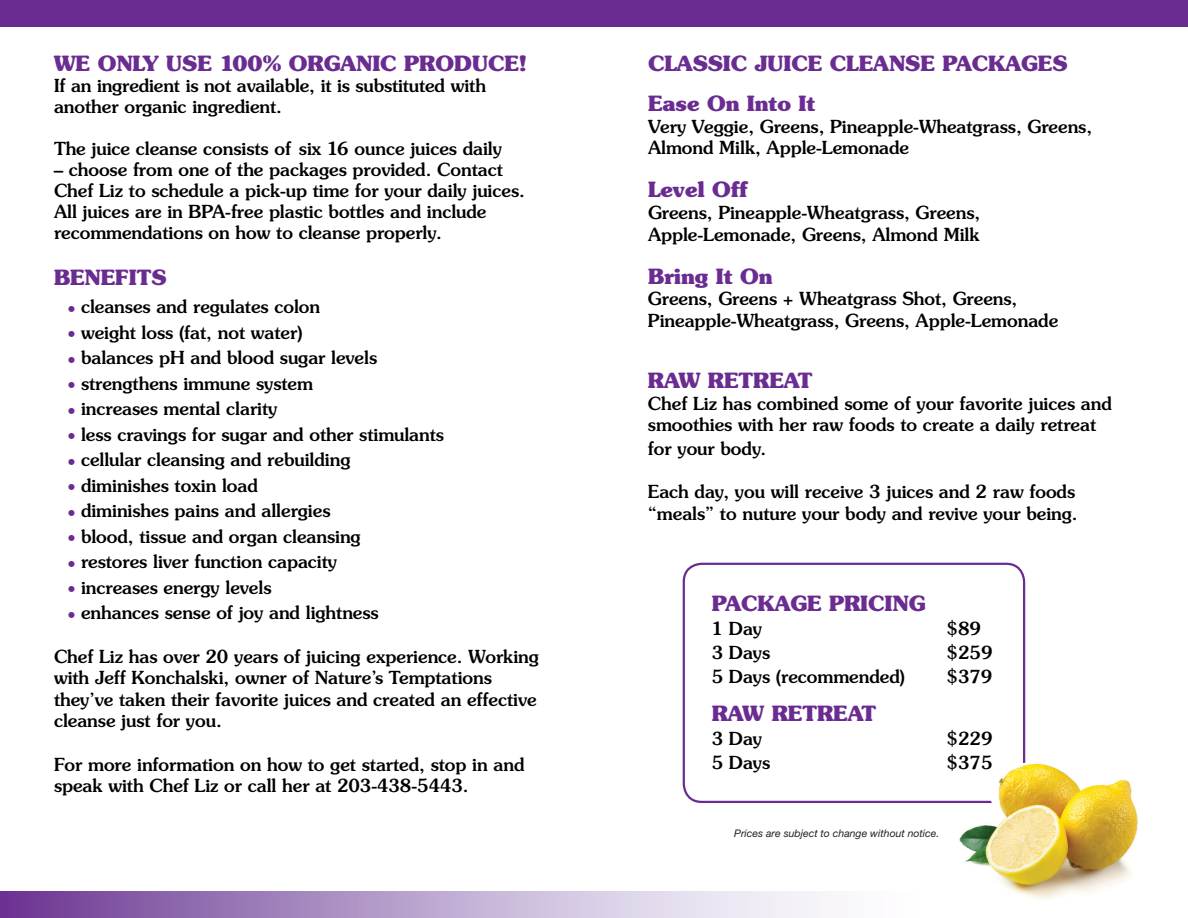
<style>
.page{position:relative;width:1188px;height:918px;background:#fff}
.page>*{position:absolute;margin:0;border:0;box-sizing:border-box;transform-origin:0 0}
.t1{font:700 21px "Souvenir";color:#6a2c91}
.t2{font:500 18px/21.6px "Souvenir";color:#000}
.t3{font:italic 10.5px "Helvetica Neue";color:#231f20}
</style>
<div class="page">
<div style="left:683px;top:563px;width:342px;height:240px;border:2px solid #6a2c91;border-radius:18px"></div>
<div style="left:0;top:0;width:1188px;height:27px;background:#6a2c91"></div>
<div style="left:0;top:891px;width:956px;height:27px;background:linear-gradient(to right,#724199,#fff)"></div>
<img style="left:955px;top:759px;width:183px;height:147px">
<p class="t1" style="left:54px;top:50px;width:475px">WE ONLY USE 100% ORGANIC PRODUCE!</p>
<p class="t2" style="left:54px;top:75px;width:434px;line-height:21px">If an ingredient is not available, it is substituted with another organic ingredient.</p>
<p class="t2" style="left:54px;top:137px;width:450px">The juice cleanse consists of six 16 ounce juices daily</p>
<p class="t2" style="left:54px;top:159px;width:472px;line-height:21px">– choose from one of the packages provided. Contact Chef Liz to schedule a pick-up time for your daily juices.<br>All juices are in BPA-free plastic bottles and include recommendations on how to cleanse properly.</p>
<p class="t1" style="left:54px;top:264px;width:114px">BENEFITS</p>
<p class="t2" style="left:68px;top:296px;width:254px"><sub>•</sub> cleanses and regulates colon</p>
<p class="t2" style="left:68px;top:321px;width:237px"><sub>•</sub> weight loss (fat, not water)</p>
<p class="t2" style="left:68px;top:347px;width:311px"><sub>•</sub> balances pH and blood sugar levels</p>
<p class="t2" style="left:68px;top:372px;width:247px"><sub>•</sub> strengthens immune system</p>
<p class="t2" style="left:68px;top:398px;width:211px"><sub>•</sub> increases mental clarity</p>
<p class="t2" style="left:68px;top:423px;width:378px"><sub>•</sub> less cravings for sugar and other stimulants</p>
<p class="t2" style="left:68px;top:449px;width:284px"><sub>•</sub> cellular cleansing and rebuilding</p>
<p class="t2" style="left:68px;top:474px;width:192px"><sub>•</sub> diminishes toxin load</p>
<p class="t2" style="left:68px;top:500px;width:264px"><sub>•</sub> diminishes pains and allergies</p>
<p class="t2" style="left:68px;top:525px;width:295px"><sub>•</sub> blood, tissue and organ cleansing</p>
<p class="t2" style="left:68px;top:551px;width:271px"><sub>•</sub> restores liver function capacity</p>
<p class="t2" style="left:68px;top:576px;width:205px"><sub>•</sub> increases energy levels</p>
<p class="t2" style="left:68px;top:602px;width:313px"><sub>•</sub> enhances sense of joy and lightness</p>
<p class="t2" style="left:54px;top:645px;width:486px">Chef Liz has over 20 years of juicing experience. Working with Jeff Konchalski, owner of Nature’s Temptations they’ve taken their favorite juices and created an effective cleanse just for you.</p>
<p class="t2" style="left:54px;top:753px;width:472px">For more information on how to get started, stop in and speak with Chef Liz or call her at 203-438-5443.</p>
<p class="t1" style="left:648px;top:50px;width:421px">CLASSIC JUICE CLEANSE PACKAGES</p>
<p class="t1" style="left:648px;top:90px;width:169px">Ease On Into It</p>
<p class="t2" style="left:648px;top:115px;width:446px">Very Veggie, Greens, Pineapple-Wheatgrass, Greens,<br>Almond Milk, Apple-Lemonade</p>
<p class="t1" style="left:648px;top:176px;width:101px">Level Off</p>
<p class="t2" style="left:648px;top:201px;width:334px">Greens, Pineapple-Wheatgrass, Greens,<br>Apple-Lemonade, Greens, Almond Milk</p>
<p class="t1" style="left:648px;top:263px;width:126px">Bring It On</p>
<p class="t2" style="left:648px;top:288px;width:412px">Greens, Greens + Wheatgrass Shot, Greens,<br>Pineapple-Wheatgrass, Greens, Apple-Lemonade</p>
<p class="t1" style="left:648px;top:367px;width:166px">RAW RETREAT</p>
<p class="t2" style="left:648px;top:392px;width:465px">Chef Liz has combined some of your favorite juices and smoothies with her raw foods to create a daily retreat</p>
<p class="t2" style="left:648px;top:437px;width:120px">for your body.</p>
<p class="t2" style="left:648px;top:480px;width:431px">Each day, you will receive 3 juices and 2 raw foods “meals” to nuture your body and revive your being.</p>
<p class="t1" style="left:712px;top:590px;width:215px">PACKAGE PRICING</p>
<p class="t2" style="left:712px;top:618px;width:52px">1 Day</p>
<p class="t2" style="left:946px;top:618px;width:36px">$89</p>
<p class="t2" style="left:712px;top:642px;width:60px">3 Days</p>
<p class="t2" style="left:946px;top:642px;width:48px">$259</p>
<p class="t2" style="left:712px;top:666px;width:195px">5 Days (recommended)</p>
<p class="t2" style="left:946px;top:666px;width:47px">$379</p>
<p class="t1" style="left:712px;top:700px;width:166px">RAW RETREAT</p>
<p class="t2" style="left:712px;top:727px;width:52px">3 Day</p>
<p class="t2" style="left:946px;top:727px;width:48px">$229</p>
<p class="t2" style="left:712px;top:751px;width:60px">5 Days</p>
<p class="t2" style="left:946px;top:751px;width:48px">$375</p>
<p class="t3" style="left:734px;top:827px;width:207px">Prices are subject to change without notice.</p>
</div>
